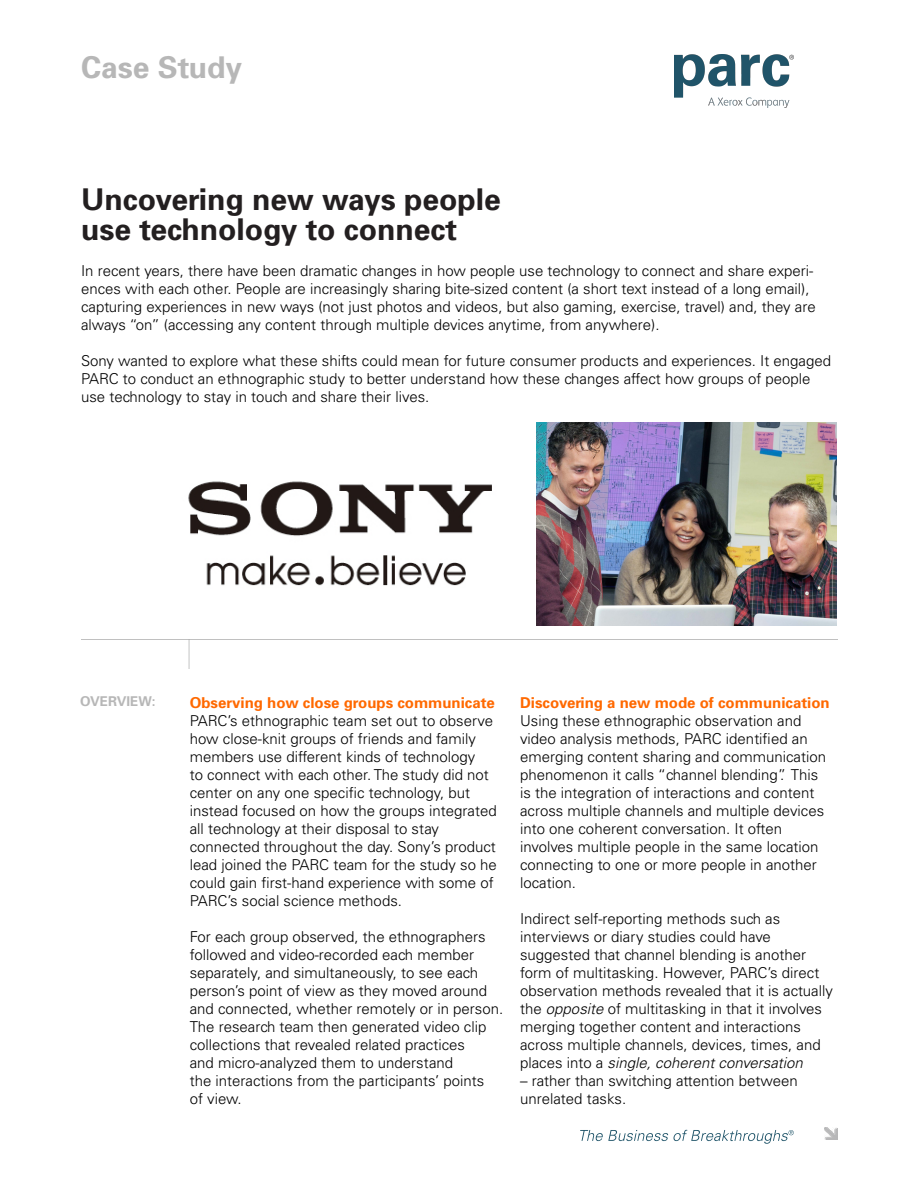
<style>
.page{position:relative;width:918px;height:1188px;background:#fff}
.page>*{position:absolute;margin:0;border:0;box-sizing:border-box;transform-origin:0 0}
.t1{font:700 30px/30px "Univers";color:#231f20}
.t2{font:700 30px "Univers";color:#b7b7b7}
.t3{font:300 15px/18px "Univers";color:#000}
.t4{font:700 15px "Univers";color:#ff6900}
.t5{font:700 13.5px "Univers";color:#b7b7b7}
.s1{font-style:italic}
</style>
<div class="page">
<svg style="left:825px;top:1128px;width:12px;height:12px"></svg>
<img style="left:675px;top:55px;width:119px;height:52px">
<svg style="left:580px;top:1130px;width:214px;height:14px"></svg>
<img style="left:188px;top:481px;width:304px;height:105px">
<img style="left:537px;top:422px;width:300px;height:203px">
<h1 class="t2" style="left:81px;top:48px;width:163px">Case Study</h1>
<h1 class="t1" style="left:81px;top:183px;width:421px">Uncovering new ways people use technology to connect</h1>
<p class="t3" style="left:81px;top:261px;width:736px">In recent years, there have been dramatic changes in how people use technology to connect and share experi&shy;ences with each other. People are increasingly sharing bite-sized content (a short text instead of a long email), capturing experiences in new ways (not just photos and videos, but also gaming, exercise, travel) and, they are always “on” (accessing any content through multiple devices anytime, from anywhere).</p>
<p class="t3" style="left:81px;top:351px;width:752px">Sony wanted to explore what these shifts could mean for future consumer products and experiences. It engaged<br>PARC to conduct an ethnographic study to better understand how these changes affect how groups of people use technology to stay in touch and share their lives.</p>
<p class="t5" style="left:80px;top:693px;width:77px">OVERVIEW:</p>
<p class="t4" style="left:190px;top:693px;width:306px">Observing how close groups communicate</p>
<p class="t3" style="left:190px;top:711px;width:309px">PARC’s ethnographic team set out to observe how close-knit groups of friends and family members use different kinds of technology<br>to connect with each other. The study did not center on any one specific technology, but instead focused on how the groups integrated all technology at their disposal to stay connected throughout the day. Sony’s product lead joined the PARC team for the study so he could gain first-hand experience with some of PARC’s social science methods.</p>
<p class="t3" style="left:190px;top:927px;width:315px">For each group observed, the ethnographers followed and video-recorded each member separately, and simultaneously, to see each person’s point of view as they moved around and connected, whether remotely or in person.<br>The research team then generated video clip collections that revealed related practices<br>and micro-analyzed them to understand<br>the interactions from the participants’ points<br>of view.</p>
<p class="t4" style="left:520px;top:693px;width:311px">Discovering a new mode of communication</p>
<p class="t3" style="left:520px;top:711px;width:307px">Using these ethnographic observation and video analysis methods, PARC identified an emerging content sharing and communication phenomenon it calls “channel blending”. This is the integration of interactions and content across multiple channels and multiple devices into one coherent conversation. It often involves multiple people in the same location connecting to one or more people in another location.</p>
<p class="t3" style="left:520px;top:909px;width:314px">Indirect self-reporting methods such as interviews or diary studies could have suggested that channel blending is another form of multitasking. However, PARC’s direct observation methods revealed that it is actually the <span class="s1">opposite</span> of multitasking in that it involves merging together content and interactions across multiple channels, devices, times, and places into a <span class="s1">single, coherent conversation</span></p>
<p class="t3" style="left:520px;top:1071px;width:279px">– rather than switching attention between unrelated tasks.</p>
</div>
